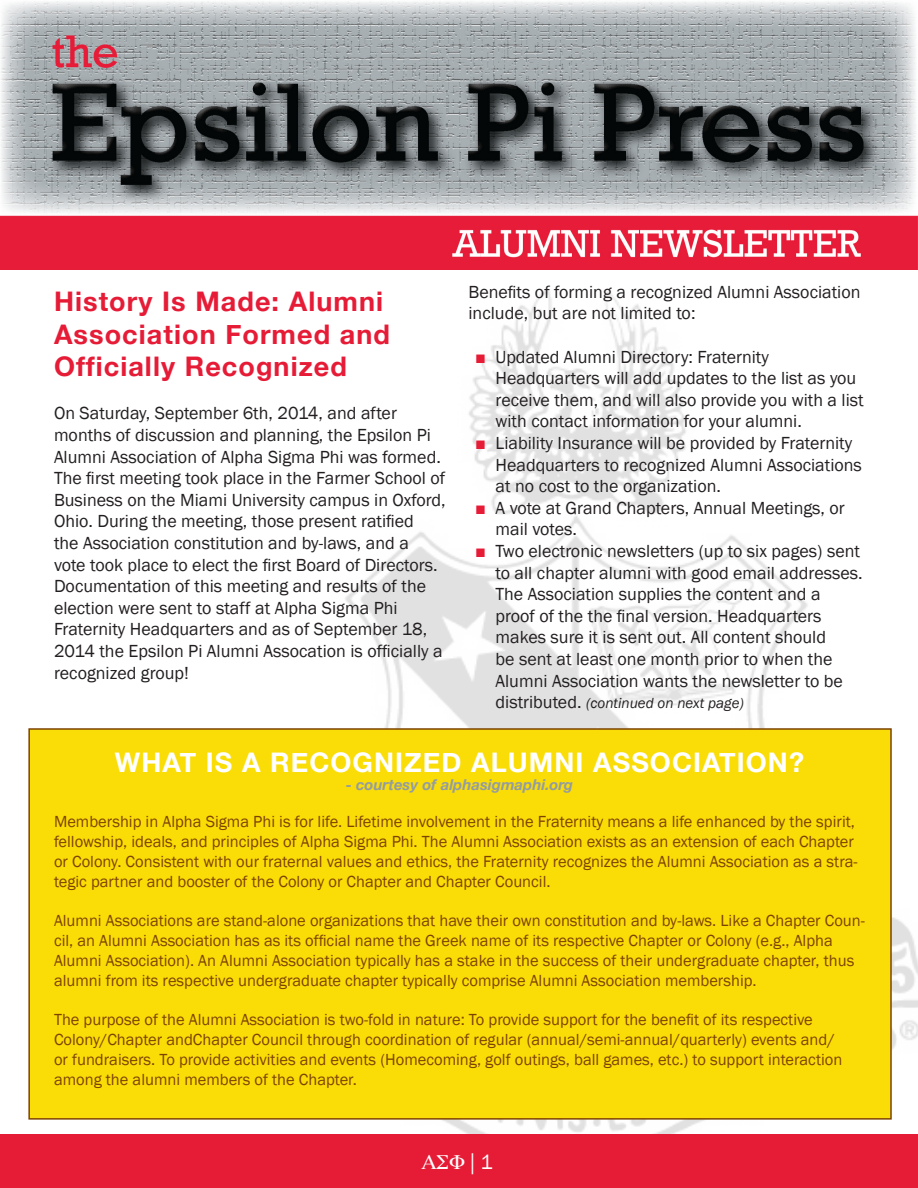
<style>
.page{position:relative;width:918px;height:1188px;background:#fff}
.page>*{position:absolute;margin:0;border:0;box-sizing:border-box;transform-origin:0 0}
.t1{font:700 27px/32.4px "Helvetica Neue";letter-spacing:.04em;color:#e61c37}
.t2{font:700 27px "Helvetica Neue";letter-spacing:.04em;color:#fff}
.t3{font:21px "Minion Pro";color:#fff}
.t4{font:18px/21.6px "Franklin Gothic";color:#231f20}
.t5{font:16.5px/19.8px "Franklin Gothic";color:#7e4200}
.t6{font:italic 15px "Franklin Gothic";color:#231f20}
.t7{font:italic 700 15px "Helvetica Neue";color:#939ca2}
.s1{color:#e61c37}
.s2{font-style:normal;font-size:18px}
.s3{font-family:"Franklin Gothic"}
</style>
<div class="page">
<div style="left:0;top:1134px;width:918px;height:54px;background:#e61c37"></div>
<img style="left:345px;top:290px;width:573px;height:844px">
<img style="left:1px;top:1px;width:917px;height:269px">
<div style="left:28px;top:728px;width:864px;height:392px;background:#fadd06;border:2px solid #7e4200"></div>
<p class="t1" style="left:54px;top:284px;width:338px">History Is Made: Alumni<br>Association Formed and<br>Officially Recognized</p>
<p class="t4" style="left:54px;top:403px;width:393px">On Saturday, September 6th, 2014, and after months of discussion and planning, the Epsilon Pi Alumni Association of Alpha Sigma Phi was formed.<br>The first meeting took place in the Farmer School of Business on the Miami University campus in Oxford, Ohio. During the meeting, those present ratified<br>the Association constitution and by-laws, and a<br>vote took place to elect the first Board of Directors.<br>Documentation of this meeting and results of the election were sent to staff at Alpha Sigma Phi Fraternity Headquarters and as of September 18, 2014 the Epsilon Pi Alumni Assocation is officially a recognized group!</p>
<p class="t4" style="left:469px;top:281px;width:393px">Benefits of forming a recognized Alumni Association include, but are not limited to:</p>
<p class="t4" style="left:496px;top:346px;width:370px;text-indent:-20px"><span class="s1">■</span> Updated Alumni Directory: Fraternity Headquarters will add updates to the list as you receive them, and will also provide you with a list with contact information for your alumni.</p>
<p class="t4" style="left:496px;top:433px;width:368px;text-indent:-20px"><span class="s1">■</span> Liability Insurance will be provided by Fraternity<br>Headquarters to recognized Alumni Associations at no cost to the organization.</p>
<p class="t4" style="left:496px;top:497px;width:351px;text-indent:-20px"><span class="s1">■</span> A vote at Grand Chapters, Annual Meetings, or mail votes.</p>
<p class="t4" style="left:496px;top:541px;width:369px;text-indent:-20px"><span class="s1">■</span> Two electronic newsletters (up to six pages) sent to all chapter alumni with good email addresses.<br>The Association supplies the content and a proof of the the final version. Headquarters makes sure it is sent out. All content should<br>be sent at least one month prior to when the Alumni Association wants the newsletter to be</p>
<p class="t6" style="left:496px;top:694px;width:250px"><span class="s2">distributed.</span> (continued on next page)</p>
<p class="t2" style="left:115px;top:737px;width:691px">WHAT IS A RECOGNIZED ALUMNI ASSOCIATION?</p>
<p class="t7" style="left:346px;top:772px;width:229px">- courtesy of alphasigmaphi.org</p>
<p class="t5" style="left:54px;top:812px;width:805px">Membership in Alpha Sigma Phi is for life. Lifetime involvement in the Fraternity means a life enhanced by the spirit, fellowship, ideals, and principles of Alpha Sigma Phi. The Alumni Association exists as an extension of each Chapter or Colony. Consistent with our fraternal values and ethics, the Fraternity recognizes the Alumni Association as a stra&shy;tegic partner and booster of the Colony or Chapter and Chapter Council.</p>
<p class="t5" style="left:54px;top:911px;width:812px">Alumni Associations are stand-alone organizations that have their own constitution and by-laws. Like a Chapter Coun&shy;cil, an Alumni Association has as its official name the Greek name of its respective Chapter or Colony (e.g., Alpha Alumni Association). An Alumni Association typically has a stake in the success of their undergraduate chapter, thus alumni from its respective undergraduate chapter typically comprise Alumni Association membership.</p>
<p class="t5" style="left:54px;top:1010px;width:790px">The purpose of the Alumni Association is two-fold in nature: To provide support for the benefit of its respective Colony/Chapter andChapter Council through coordination of regular (annual/semi-annual/quarterly) events and/ or fundraisers. To provide activities and events (Homecoming, golf outings, ball games, etc.) to support interaction among the alumni members of the Chapter.</p>
<p class="t3" style="left:470px;top:1148px;width:25px">| <span class="s3">1</span></p>
</div>
